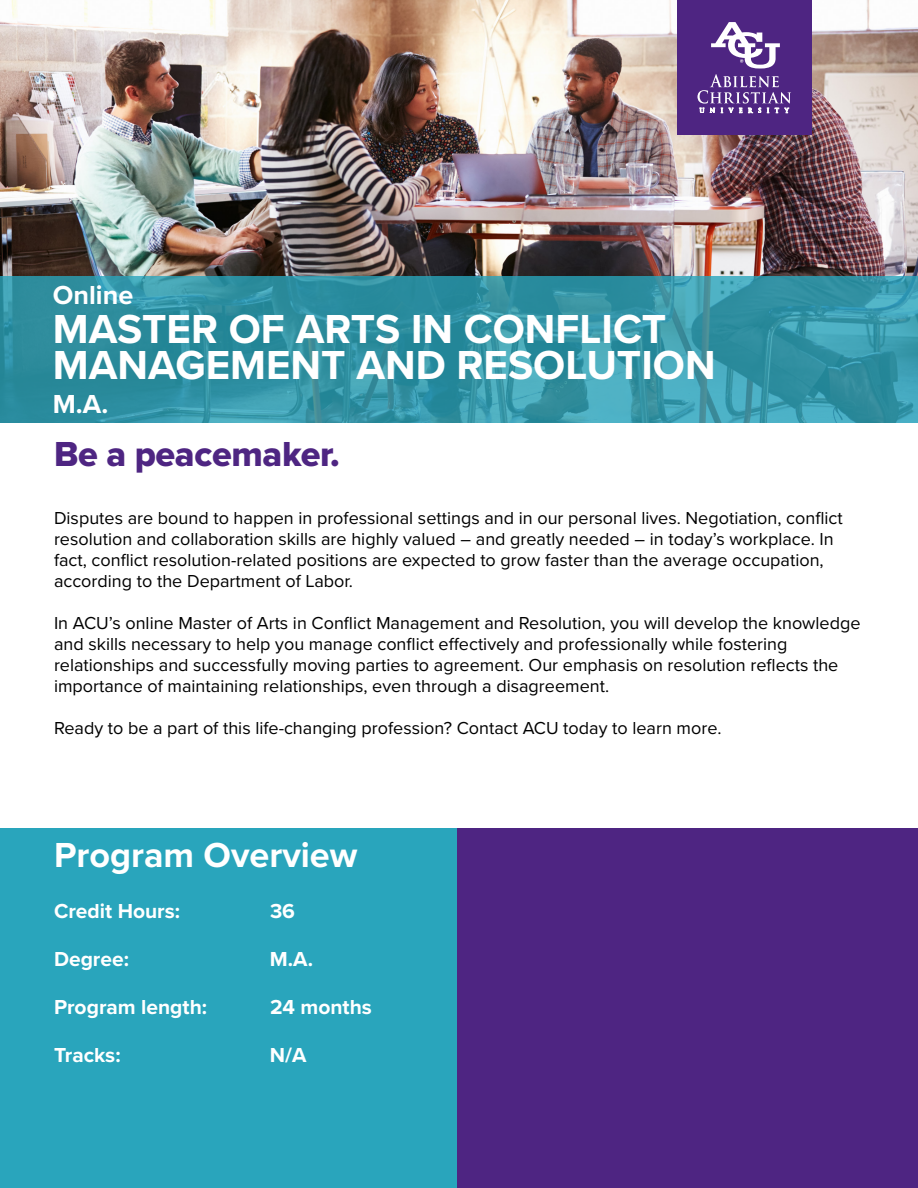
<style>
.page{position:relative;width:918px;height:1188px;background:#fff}
.page>*{position:absolute;margin:0;border:0;box-sizing:border-box;transform-origin:0 0}
.t1{font:700 42px/36px "Proxima Nova";color:#fff}
.t2{font:700 36px "Proxima Nova";color:#fff}
.t3{font:36px "Proxima Nova Extrabld";letter-spacing:-.01em;color:#4e2582}
.t4{font:700 27px "Proxima Nova";color:#fff}
.t5{font:700 21px "Proxima Nova";color:#fff}
.t6{font:18px/21px "Proxima Nova";color:#000}
</style>
<div class="page">
<img style="left:0;top:0;width:918px;height:277px">
<svg style="left:0;top:277px;width:918px;height:146px;background:#3393a5"></svg>
<div style="left:677px;top:0;width:135px;height:135px;background:#4e2582"></div>
<svg style="left:697px;top:22px;width:94px;height:91px"></svg>
<div style="left:0;top:828px;width:459px;height:360px;background:#29a5bc"></div>
<div style="left:458px;top:828px;width:460px;height:360px;background:#4e2582"></div>
<p class="t4" style="left:53px;top:279px;width:82px">Online</p>
<p class="t1" style="left:53px;top:312px;width:664px">MASTER OF ARTS IN CONFLICT<br>MANAGEMENT AND RESOLUTION</p>
<p class="t4" style="left:53px;top:388px;width:57px">M.A.</p>
<p class="t3" style="left:54px;top:432px;width:287px">Be a peacemaker.</p>
<p class="t6" style="left:54px;top:507px;width:790px">Disputes are bound to happen in professional settings and in our personal lives. Negotiation, conflict resolution and collaboration skills are highly valued – and greatly needed – in today’s workplace. In fact, conflict resolution-related positions are expected to grow faster than the average occupation, according to the Department of Labor.</p>
<p class="t6" style="left:54px;top:612px;width:808px">In ACU’s online Master of Arts in Conflict Management and Resolution, you will develop the knowledge and skills necessary to help you manage conflict effectively and professionally while fostering relationships and successfully moving parties to agreement. Our emphasis on resolution reflects the importance of maintaining relationships, even through a disagreement.</p>
<p class="t6" style="left:54px;top:717px;width:669px">Ready to be a part of this life-changing profession? Contact ACU today to learn more.</p>
<p class="t2" style="left:54px;top:834px;width:305px">Program Overview</p>
<p class="t5" style="left:54px;top:899px;width:128px">Credit Hours:</p>
<p class="t5" style="left:270px;top:899px;width:27px">36</p>
<p class="t5" style="left:54px;top:947px;width:77px">Degree:</p>
<p class="t5" style="left:270px;top:947px;width:45px">M.A.</p>
<p class="t5" style="left:54px;top:995px;width:155px">Program length:</p>
<p class="t5" style="left:270px;top:995px;width:103px">24 months</p>
<p class="t5" style="left:54px;top:1043px;width:68px">Tracks:</p>
<p class="t5" style="left:270px;top:1043px;width:38px">N/A</p>
</div>
